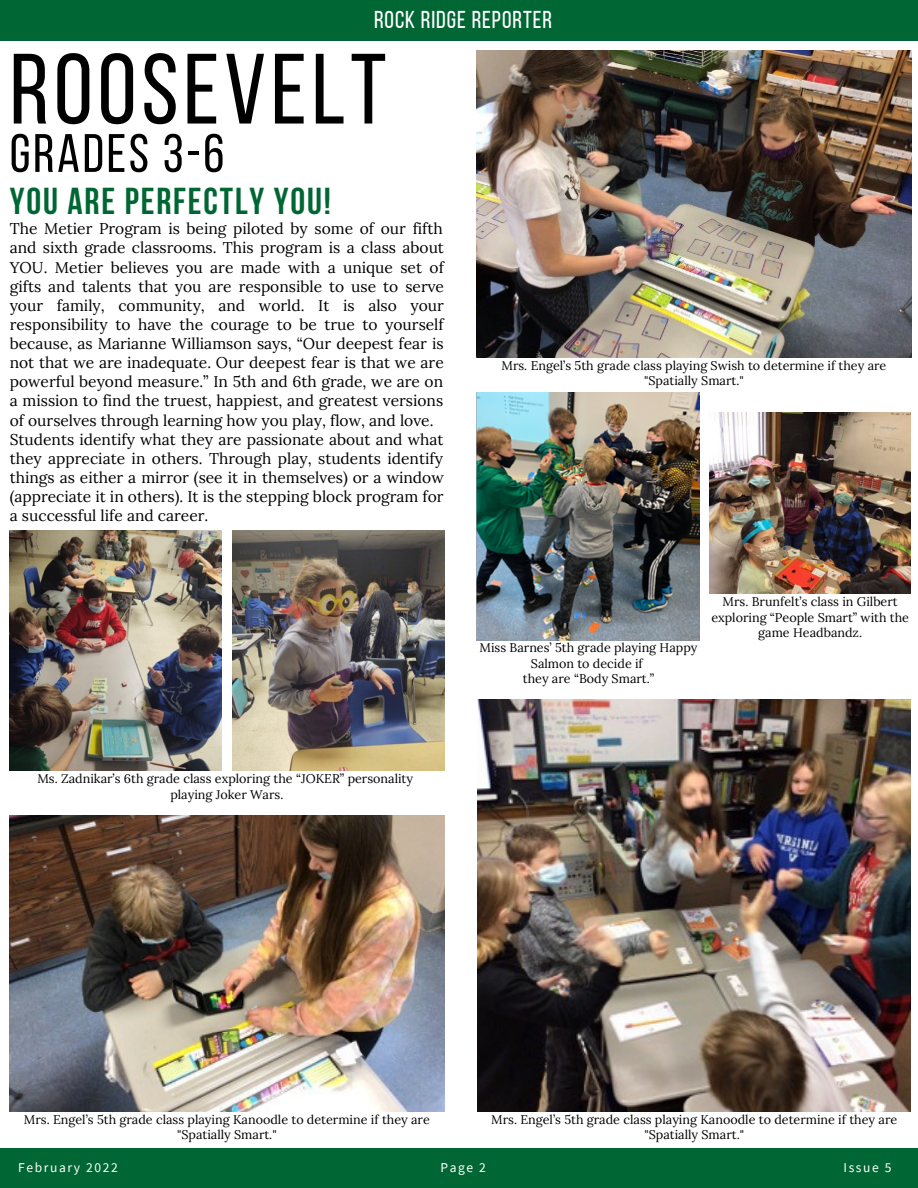
<style>
.page{position:relative;width:918px;height:1188px;background:#fff}
.page>*{position:absolute;margin:0;border:0;box-sizing:border-box;transform-origin:0 0}
.t1{font:99.6px "Bebas Neue";letter-spacing:.05em;color:#010101}
.t2{font:54px "Bebas Neue";letter-spacing:.05em;color:#010101}
.t3{font:700 37.35px "Bebas Neue";letter-spacing:.05em;color:#063}
.t4{font:24.3px "Bebas Neue";letter-spacing:.04em;color:#fff}
.t5{font:15.6px/19.2px "Lora";color:#010101;text-align:justify}
.t6{font:13.5px "Source Sans Pro";letter-spacing:.12em;color:#fff}
.t7{font:12.6px/15.8px "Lora";color:#010101;text-align:center}
</style>
<div class="page">
<img style="left:10px;top:531px;width:211px;height:240px">
<img style="left:233px;top:531px;width:211px;height:240px">
<div style="left:0;top:0;width:918px;height:41px;background:#063"></div>
<div style="left:0;top:1148px;width:918px;height:40px;background:#063"></div>
<img style="left:10px;top:816px;width:434px;height:296px">
<img style="left:477px;top:51px;width:434px;height:307px">
<img style="left:477px;top:393px;width:223px;height:247px">
<img style="left:477px;top:700px;width:434px;height:412px">
<img style="left:709px;top:413px;width:202px;height:181px">
<p class="t4" style="left:374px;top:9px;width:180px">ROCK RIDGE REPORTER</p>
<p class="t1" style="left:10px;top:49px;width:378px">ROOSEVELT</p>
<p class="t2" style="left:10px;top:131px;width:216px">GRADES 3-6</p>
<p class="t3" style="left:10px;top:186px;width:323px">YOU ARE PERFECTLY YOU!</p>
<p class="t5" style="left:10px;top:219px;width:436px">The Metier Program is being piloted by some of our fifth and sixth grade classrooms. This program is a class about YOU. Metier believes you are made with a unique set of gifts and talents that you are responsible to use to serve your family, community, and world. It is also your responsibility to have the courage to be true to yourself because, as Marianne Williamson says, “Our deepest fear is not that we are inadequate. Our deepest fear is that we are powerful beyond measure.” In 5th and 6th grade, we are on a mission to find the truest, happiest, and greatest versions of ourselves through learning how you play, flow, and love.</p>
<p class="t5" style="left:10px;top:429px;width:436px">Students identify what they are passionate about and what they appreciate in others. Through play, students identify things as either a mirror (see it in themselves) or a window (appreciate it in others). It is the stepping block program for a successful life and career.</p>
<p class="t7" style="left:37px;top:770px;width:377px">Ms. Zadnikar’s 6th grade class exploring the “JOKER” personality</p>
<p class="t7" style="left:170px;top:786px;width:115px">playing Joker Wars.</p>
<p class="t7" style="left:502px;top:357px;width:386px">Mrs. Engel’s 5th grade class playing Swish to determine if they are "Spatially Smart."</p>
<p class="t7" style="left:480px;top:639px;width:219px">Miss Barnes’ 5th grade playing Happy<br>Salmon to decide if</p>
<p class="t7" style="left:523px;top:671px;width:133px">they are “Body Smart.”</p>
<p class="t7" style="left:711px;top:593px;width:199px">Mrs. Brunfelt’s class in Gilbert exploring “People Smart” with the game Headbandz.</p>
<p class="t7" style="left:24px;top:1111px;width:407px">Mrs. Engel’s 5th grade class playing Kanoodle to determine if they are "Spatially Smart."</p>
<p class="t7" style="left:491px;top:1111px;width:407px">Mrs. Engel’s 5th grade class playing Kanoodle to determine if they are "Spatially Smart."</p>
<p class="t6" style="left:18px;top:1159px;width:101px">February 2022</p>
<p class="t6" style="left:440px;top:1159px;width:47px">Page 2</p>
<p class="t6" style="left:844px;top:1159px;width:50px">Issue 5</p>
</div>
